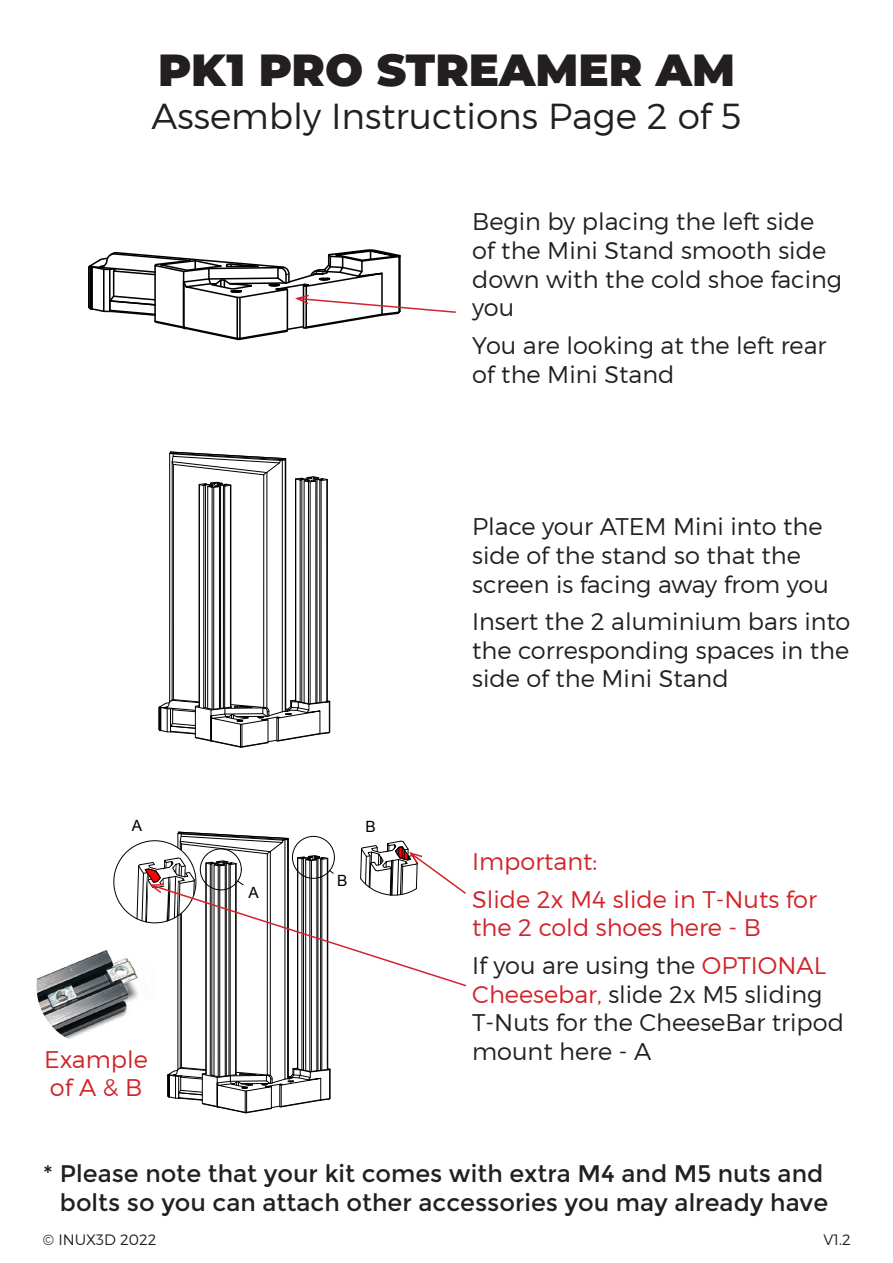
<style>
.page{position:relative;width:893px;height:1263px;background:#fff}
.page>*{position:absolute;margin:0;border:0;box-sizing:border-box;transform-origin:0 0}
.t1{font:900 45px "Montserrat";color:#231f20}
.t2{font:300 36px "Montserrat";color:#231f20}
.Paragraph_Style_1{font:300 24px/28.8px "Montserrat";color:#231f20}
.Paragraph_Style_1-2{font:24px/28.8px "Montserrat";color:#231f20;text-align:right}
.Paragraph_Style_1-3{font:300 24px/28.8px "Montserrat";color:#d1232a}
.t3{font:15.45px "Arial";color:#000}
.Paragraph_Style_1-4{font:300 15px "Montserrat";color:#231f20}
.s1{color:#d1232a}
</style>
<div class="page">
<svg style="left:158px;top:451px;width:173px;height:297px"></svg>
<hr style="left:285px;top:459px;width:1px;height:252px;background:#000">
<svg style="left:88px;top:249px;width:368px;height:92px"></svg>
<svg style="left:113px;top:831px;width:353px;height:283px"></svg>
<img style="left:37px;top:927px;width:119px;height:119px;border-radius:60px">
<p class="t1" style="left:158px;top:36px;width:578px">PK1 PRO STREAMER AM</p>
<p class="t2" style="left:152px;top:95px;width:591px">Assembly Instructions Page 2 of 5</p>
<p class="Paragraph_Style_1" style="left:472px;top:207px;width:371px">Begin by placing the left side of the Mini Stand smooth side down with the cold shoe facing you</p>
<p class="Paragraph_Style_1" style="left:472px;top:330px;width:356px">You are looking at the left rear of the Mini Stand</p>
<p class="t3" style="left:132px;top:815px;width:12px">A</p>
<p class="t3" style="left:248px;top:882px;width:12px">A</p>
<p class="t3" style="left:337px;top:871px;width:12px">B</p>
<p class="t3" style="left:365px;top:817px;width:12px">B</p>
<p class="Paragraph_Style_1" style="left:472px;top:512px;width:358px">Place your ATEM Mini into the side of the stand so that the screen is facing away from you</p>
<p class="Paragraph_Style_1" style="left:472px;top:606px;width:380px;text-align:justify">Insert the 2 aluminium bars into the corresponding spaces in the side of the Mini Stand</p>
<p class="Paragraph_Style_1-3" style="left:472px;top:847px;width:127px">Important:</p>
<p class="Paragraph_Style_1-3" style="left:472px;top:884px;width:346px">Slide 2x M4 slide in T-Nuts for the 2 cold shoes here - B</p>
<p class="Paragraph_Style_1" style="left:472px;top:950px;width:373px">If you are using the <span class="s1">OPTIONAL<br>Cheesebar,</span> slide 2x M5 sliding<br>T-Nuts for the CheeseBar tripod</p>
<p class="Paragraph_Style_1-3" style="left:44px;top:1044px;width:105px">Example</p>
<p class="Paragraph_Style_1" style="left:472px;top:1037px;width:181px">mount here - A</p>
<p class="Paragraph_Style_1-3" style="left:50px;top:1072px;width:94px">of A &amp; B</p>
<p class="Paragraph_Style_1-2" style="left:43px;top:1159px;width:787px">* Please note that your kit comes with extra M4 and M5 nuts and bolts so you can attach other accessories you may already have</p>
<p class="Paragraph_Style_1-4" style="left:43px;top:1230px;width:115px">© INUX3D 2022</p>
<p class="Paragraph_Style_1-4" style="left:824px;top:1230px;width:29px">V1.2</p>
</div>
